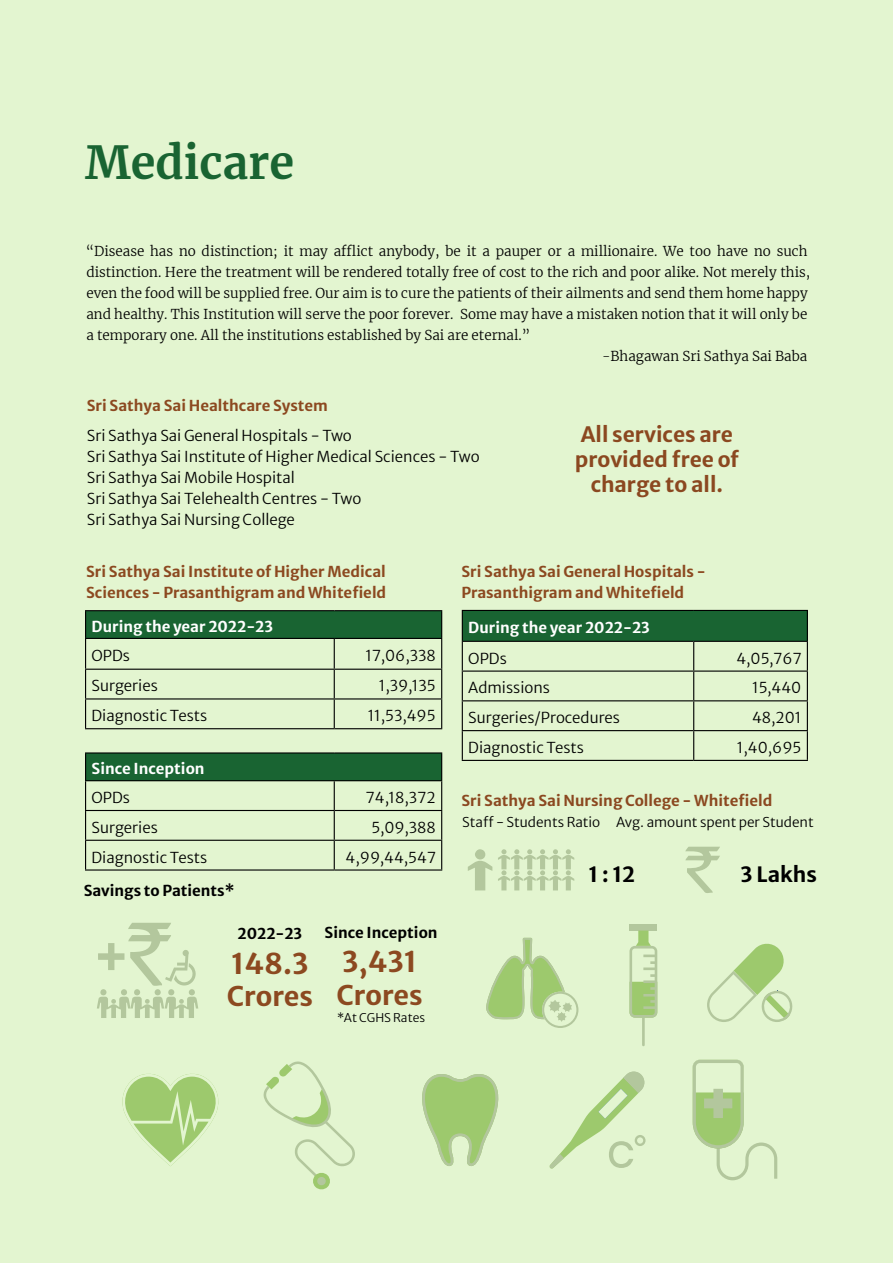
<style>
.page{position:relative;width:893px;height:1263px;background:#e3f5d0}
.page>*{position:absolute;margin:0;border:0;box-sizing:border-box;transform-origin:0 0}
.t1{font:700 45px "Merriweather";color:#196432}
.t2{font:700 28.5px "Merriweather Sans";color:#8c4920}
.t3{font:700 27px "Merriweather Sans";color:#8c4920}
.t4{font:700 21px/25.2px "Merriweather Sans";color:#8b4820;text-align:center}
.t5{font:700 21px "Merriweather Sans";color:#000}
.t6{font:15px/21px "Merriweather Sans";color:#000}
.t7{font:700 15px/21px "Merriweather Sans";color:#8c4920}
.t8{font:700 15px "Merriweather Sans";color:#fff}
.t9{font:700 15px "Merriweather Sans";color:#000}
.t10{font:700 15px "Merriweather Sans";color:#8b4820}
.t11{font:300 13.5px "Merriweather";color:#000}
.t12{font:13.5px "Merriweather Sans";color:#000}
.t13{font:12px "Merriweather Sans";color:#000}
</style>
<div class="page">
<div style="left:86px;top:611px;width:356px;height:27px;background:#196432"></div>
<hr style="left:85px;top:610px;width:249px;height:1px;background:#000">
<svg style="left:85px;top:611px;width:1px;height:27px"></svg>
<hr style="left:334px;top:610px;width:108px;height:1px;background:#000">
<svg style="left:441px;top:611px;width:1px;height:27px"></svg>
<hr style="left:85px;top:728px;width:249px;height:1px;background:#000">
<hr style="left:334px;top:639px;width:1px;height:30px;background:#000">
<svg style="left:334px;top:670px;width:1px;height:58px"></svg>
<hr style="left:334px;top:728px;width:108px;height:1px;background:#000">
<hr style="left:85px;top:638px;width:249px;height:1px;background:#000">
<hr style="left:85px;top:639px;width:1px;height:30px;background:#000">
<hr style="left:334px;top:638px;width:108px;height:1px;background:#000">
<hr style="left:441px;top:639px;width:1px;height:30px;background:#000">
<hr style="left:85px;top:669px;width:249px;height:1px;background:#000">
<svg style="left:85px;top:670px;width:1px;height:58px"></svg>
<hr style="left:334px;top:669px;width:108px;height:1px;background:#000">
<svg style="left:441px;top:670px;width:1px;height:58px"></svg>
<hr style="left:85px;top:698px;width:249px;height:1px;background:#000">
<hr style="left:334px;top:698px;width:108px;height:1px;background:#000">
<div style="left:86px;top:753px;width:356px;height:28px;background:#196432"></div>
<hr style="left:85px;top:752px;width:249px;height:1px;background:#000">
<hr style="left:334px;top:752px;width:108px;height:1px;background:#000">
<hr style="left:85px;top:869px;width:249px;height:1px;background:#000">
<svg style="left:334px;top:781px;width:1px;height:88px"></svg>
<hr style="left:334px;top:869px;width:108px;height:1px;background:#000">
<hr style="left:85px;top:780px;width:249px;height:1px;background:#000">
<hr style="left:334px;top:780px;width:108px;height:1px;background:#000">
<hr style="left:85px;top:810px;width:249px;height:1px;background:#000">
<svg style="left:85px;top:753px;width:1px;height:116px"></svg>
<hr style="left:334px;top:810px;width:108px;height:1px;background:#000">
<svg style="left:441px;top:753px;width:1px;height:116px"></svg>
<hr style="left:85px;top:840px;width:249px;height:1px;background:#000">
<hr style="left:334px;top:840px;width:108px;height:1px;background:#000">
<div style="left:462px;top:610px;width:345px;height:31px;background:#196432"></div>
<hr style="left:462px;top:610px;width:232px;height:1px;background:#000">
<hr style="left:462px;top:611px;width:1px;height:30px;background:#000">
<hr style="left:694px;top:610px;width:114px;height:1px;background:#000">
<hr style="left:807px;top:611px;width:1px;height:30px;background:#000">
<hr style="left:462px;top:760px;width:232px;height:1px;background:#000">
<svg style="left:693px;top:642px;width:1px;height:118px"></svg>
<hr style="left:694px;top:760px;width:114px;height:1px;background:#000">
<hr style="left:462px;top:641px;width:232px;height:1px;background:#000">
<hr style="left:694px;top:641px;width:114px;height:1px;background:#000">
<hr style="left:462px;top:670px;width:232px;height:2px;background:#000">
<hr style="left:694px;top:670px;width:114px;height:2px;background:#000">
<hr style="left:462px;top:700px;width:232px;height:1px;background:#000">
<svg style="left:462px;top:642px;width:1px;height:118px"></svg>
<hr style="left:694px;top:700px;width:114px;height:1px;background:#000">
<svg style="left:807px;top:642px;width:1px;height:118px"></svg>
<hr style="left:462px;top:730px;width:232px;height:1px;background:#000">
<hr style="left:694px;top:730px;width:114px;height:1px;background:#000">
<svg style="left:97px;top:923px;width:101px;height:95px"></svg>
<svg style="left:468px;top:849px;width:24px;height:41px"></svg>
<svg style="left:498px;top:849px;width:76px;height:41px"></svg>
<svg style="left:685px;top:847px;width:35px;height:46px"></svg>
<div style="left:629px;top:924px;width:28px;height:6px;background:#b3c79d"></div>
<svg style="left:629px;top:930px;width:28px;height:116px"></svg>
<svg style="left:486px;top:938px;width:92px;height:90px"></svg>
<svg style="left:707px;top:943px;width:86px;height:79px"></svg>
<svg style="left:263px;top:1061px;width:92px;height:129px"></svg>
<svg style="left:693px;top:1060px;width:84px;height:120px"></svg>
<svg style="left:122px;top:1073px;width:97px;height:93px"></svg>
<svg style="left:422px;top:1074px;width:77px;height:92px"></svg>
<svg style="left:549px;top:1071px;width:96px;height:98px"></svg>
<h1 class="t1" style="left:85px;top:132px;width:211px">Medicare</h1>
<p class="t11" style="left:86px;top:241px;width:723px">“Disease has no distinction; it may afflict anybody, be it a pauper or a millionaire. We too have no such</p>
<p class="t11" style="left:86px;top:262px;width:725px">distinction. Here the treatment will be rendered totally free of cost to the rich and poor alike. Not merely this,</p>
<p class="t11" style="left:86px;top:283px;width:723px">even the food will be supplied free. Our aim is to cure the patients of their ailments and send them home happy</p>
<p class="t11" style="left:86px;top:304px;width:722px">and healthy. This Institution will serve the poor forever. Some may have a mistaken notion that it will only be</p>
<p class="t11" style="left:86px;top:326px;width:446px">a temporary one. All the institutions established by Sai are eternal.”</p>
<p class="t11" style="left:602px;top:347px;width:207px">-Bhagawan Sri Sathya Sai Baba</p>
<p class="t7" style="left:87px;top:393px;width:243px">Sri Sathya Sai Healthcare System</p>
<p class="t6" style="left:87px;top:423px;width:394px">Sri Sathya Sai General Hospitals - Two<br>Sri Sathya Sai Institute of Higher Medical Sciences - Two Sri Sathya Sai Mobile Hospital<br>Sri Sathya Sai Telehealth Centres - Two<br>Sri Sathya Sai Nursing College</p>
<h3 class="t4" style="left:575px;top:419px;width:166px">All services are provided free of charge to all.</h3>
<p class="t7" style="left:86px;top:559px;width:302px">Sri Sathya Sai Institute of Higher Medical<br>Sciences - Prasanthigram and Whitefield</p>
<p class="t7" style="left:461px;top:559px;width:246px">Sri Sathya Sai General Hospitals -<br>Prasanthigram and Whitefield</p>
<p class="t8" style="left:92px;top:613px;width:183px">During the year 2022-23</p>
<p class="t6" style="left:92px;top:643px;width:40px">OPDs</p>
<p class="t6" style="left:365px;top:643px;width:72px">17,06,338</p>
<p class="t6" style="left:92px;top:674px;width:68px">Surgeries</p>
<p class="t6" style="left:379px;top:674px;width:58px">1,39,135</p>
<p class="t6" style="left:92px;top:703px;width:117px">Diagnostic Tests</p>
<p class="t6" style="left:368px;top:703px;width:69px">11,53,495</p>
<p class="t8" style="left:92px;top:756px;width:115px">Since Inception</p>
<p class="t6" style="left:92px;top:785px;width:40px">OPDs</p>
<p class="t6" style="left:366px;top:785px;width:72px">74,18,372</p>
<p class="t6" style="left:92px;top:815px;width:68px">Surgeries</p>
<p class="t6" style="left:372px;top:815px;width:66px">5,09,388</p>
<p class="t6" style="left:92px;top:845px;width:117px">Diagnostic Tests</p>
<p class="t6" style="left:346px;top:845px;width:92px">4,99,44,547</p>
<p class="t8" style="left:468px;top:615px;width:183px">During the year 2022-23</p>
<p class="t6" style="left:468px;top:646px;width:40px">OPDs</p>
<p class="t6" style="left:736px;top:646px;width:67px">4,05,767</p>
<p class="t6" style="left:468px;top:676px;width:83px">Admissions</p>
<p class="t6" style="left:752px;top:676px;width:51px">15,440</p>
<p class="t6" style="left:468px;top:705px;width:153px">Surgeries/Procedures</p>
<p class="t6" style="left:752px;top:705px;width:51px">48,201</p>
<p class="t6" style="left:468px;top:735px;width:117px">Diagnostic Tests</p>
<p class="t6" style="left:737px;top:735px;width:66px">1,40,695</p>
<p class="t10" style="left:462px;top:787px;width:312px">Sri Sathya Sai Nursing College - Whitefield</p>
<p class="t12" style="left:462px;top:811px;width:353px">Staff - Students Ratio Avg. amount spent per Student</p>
<h3 class="t5" style="left:741px;top:856px;width:78px">3 Lakhs</h3>
<h3 class="t5" style="left:589px;top:856px;width:48px">1 : 12</h3>
<p class="t9" style="left:84px;top:877px;width:152px">Savings to Patients*</p>
<p class="t9" style="left:238px;top:921px;width:66px">2022-23</p>
<h2 class="t2" style="left:231px;top:938px;width:79px">148.3</h2>
<h3 class="t3" style="left:227px;top:973px;width:88px">Crores</h3>
<p class="t9" style="left:325px;top:919px;width:115px">Since Inception</p>
<h2 class="t2" style="left:342px;top:937px;width:77px">3,431</h2>
<h3 class="t3" style="left:336px;top:971px;width:88px">Crores</h3>
<p class="t13" style="left:337px;top:1007px;width:89px">*At CGHS Rates</p>
</div>
